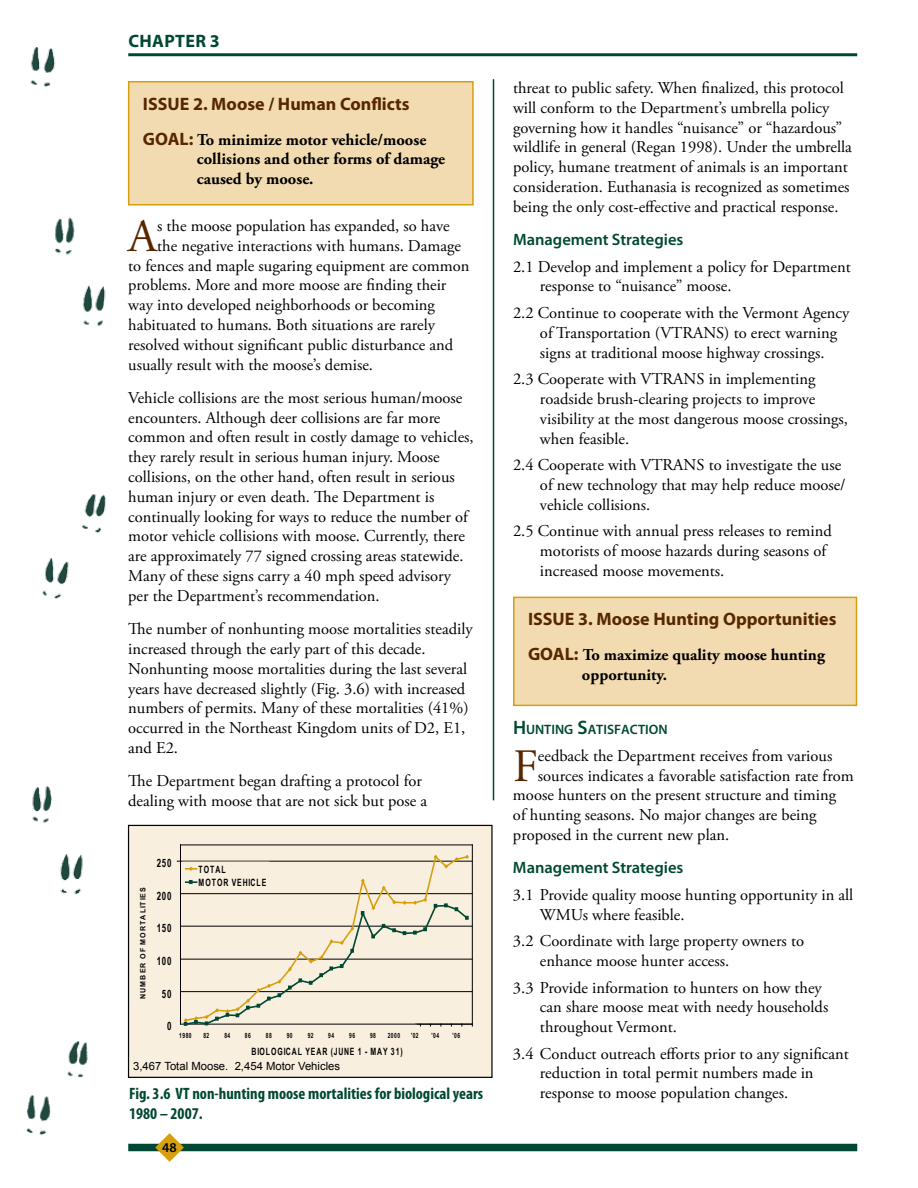
<style>
.page{position:relative;width:918px;height:1188px;background:#fff}
.page>*{position:absolute;margin:0;border:0;box-sizing:border-box;transform-origin:0 0}
.t1{font:46.35px "Adobe Garamond Pro";color:#572700}
.t2{font:700 18px "Myriad Pro";color:#572700}
.t3{font:700 18px "Myriad Pro";letter-spacing:.02em;color:#004833}
.t4{font:16.5px/19.8px "Adobe Garamond Pro";color:#000}
.t5{font:700 16.5px/19.8px "Adobe Garamond Pro";color:#000}
.t6{font:700 condensed 16.5px/19.8px "Myriad Pro";color:#004833}
.t7{font:600 16.5px "Myriad Pro";color:#004833}
.t8{font:600 13.65px "Myriad Pro";color:#004833}
.t9{font:600 13.5px "Myriad Pro";color:#000}
.t10{font:700 11.4px "Arial Narrow";letter-spacing:.085em;color:#000;scale:.84 1}
.t11{font:11.25px "Arial";color:#000}
.t12{font:700 10.05px/13.4px "Arial Narrow";letter-spacing:.12em;color:#000;scale:.84 1}
.t13{font:700 7.2px "Arial Narrow";letter-spacing:.075em;color:#000;scale:.84 1}
.t14{font:700 7.2px "Arial Narrow";letter-spacing:.13em;color:#000;scale:1.19 1}
.s1{font-family:"Myriad Pro";font-size:18px;color:#572700}
.s2{font-size:19.5px}
</style>
<div class="page">
<hr style="left:128px;top:53px;width:729px;height:3px;background:#004833">
<div style="left:128px;top:1144px;width:729px;height:7px;background:#004833"></div>
<svg style="left:154px;top:1133px;width:31px;height:29px"></svg>
<img style="left:26px;top:47px;width:102px;height:1088px">
<div style="left:129px;top:82px;width:344px;height:123px;background:#f2dbb0"></div>
<div style="left:128px;top:81px;width:346px;height:125px;border:2px solid #d59f10"></div>
<div style="left:129px;top:825px;width:363px;height:252px;background:#f9efdf"></div>
<hr style="left:180px;top:845px;width:292px;height:1px;background:#000">
<hr style="left:472px;top:845px;width:1px;height:179px;background:#000">
<hr style="left:180px;top:845px;width:1px;height:179px;background:#000">
<svg style="left:177px;top:855px;width:296px;height:171px"></svg>
<div style="left:128px;top:825px;width:365px;height:253px;border:1px solid #000"></div>
<div style="left:514px;top:597px;width:342px;height:108px;background:#f2dbb0"></div>
<div style="left:513px;top:597px;width:344px;height:109px;border:2px solid #d59f10"></div>
<hr style="left:493px;top:79px;width:1px;height:721px;background:#004833">
<p class="t3" style="left:128px;top:29px;width:93px">CHAPTER 3</p>
<p class="t2" style="left:143px;top:92px;width:268px">ISSUE 2. Moose / Human Conflicts</p>
<p class="t5" style="left:197px;top:130px;width:250px;text-indent:-54px"><span class="s1">GOAL:</span> To minimize motor vehicle/moose collisions and other forms of damage caused by moose.</p>
<h1 class="t1" style="left:128px;top:208px;width:30px">A</h1>
<p class="t4" style="left:157px;top:216px;width:294px">s the moose population has expanded, so have</p>
<p class="t4" style="left:157px;top:236px;width:305px">the negative interactions with humans. Damage</p>
<p class="t4" style="left:128px;top:256px;width:343px">to fences and maple sugaring equipment are common</p>
<p class="t4" style="left:128px;top:276px;width:320px">problems. More and more moose are finding their</p>
<p class="t4" style="left:128px;top:296px;width:308px">way into developed neighborhoods or becoming</p>
<p class="t4" style="left:128px;top:315px;width:308px">habituated to humans. Both situations are rarely</p>
<p class="t4" style="left:128px;top:335px;width:326px">resolved without significant public disturbance and</p>
<p class="t4" style="left:128px;top:355px;width:246px">usually result with the moose’s demise.</p>
<p class="t4" style="left:128px;top:388px;width:347px">Vehicle collisions are the most serious human/moose encounters. Although deer collisions are far more common and often result in costly damage to vehicles, they rarely result in serious human injury. Moose collisions, on the other hand, often result in serious human injury or even death. The Department is continually looking for ways to reduce the number of motor vehicle collisions with moose. Currently, there are approximately 77 signed crossing areas statewide.<br>Many of these signs carry a 40 mph speed advisory per the Department’s recommendation.</p>
<p class="t4" style="left:128px;top:620px;width:346px">The number of nonhunting moose mortalities steadily increased through the early part of this decade.<br>Nonhunting moose mortalities during the last several years have decreased slightly (Fig. 3.6) with increased numbers of permits. Many of these mortalities (41%) occurred in the Northeast Kingdom units of D2, E1, and E2.</p>
<p class="t4" style="left:128px;top:772px;width:300px">The Department began drafting a protocol for dealing with moose that are not sick but pose a</p>
<p class="t14" style="left:137px;top:999px;width:95px;rotate:-90deg">NUMBER OF MORTALITIES</p>
<p class="t10" style="left:157px;top:855px;width:19px">250</p>
<p class="t10" style="left:157px;top:887px;width:19px">200</p>
<p class="t10" style="left:157px;top:920px;width:19px">150</p>
<p class="t12" style="left:199px;top:862px;width:82px">TOTAL<br>MOTOR VEHICLE</p>
<p class="t10" style="left:157px;top:953px;width:19px">100</p>
<p class="t10" style="left:162px;top:985px;width:13px">50</p>
<p class="t10" style="left:167px;top:1018px;width:7px">0</p>
<p class="t13" style="left:179px;top:1030px;width:16px">1980</p>
<p class="t13" style="left:203px;top:1030px;width:9px">82</p>
<p class="t13" style="left:224px;top:1030px;width:9px">84</p>
<p class="t13" style="left:245px;top:1030px;width:9px">86</p>
<p class="t13" style="left:266px;top:1030px;width:9px">88</p>
<p class="t13" style="left:287px;top:1030px;width:9px">90</p>
<p class="t13" style="left:308px;top:1030px;width:9px">92</p>
<p class="t13" style="left:328px;top:1030px;width:9px">94</p>
<p class="t13" style="left:349px;top:1030px;width:9px">96</p>
<p class="t13" style="left:370px;top:1030px;width:9px">98</p>
<p class="t13" style="left:388px;top:1030px;width:16px">2000</p>
<p class="t13" style="left:411px;top:1030px;width:11px">'02</p>
<p class="t13" style="left:432px;top:1030px;width:11px">'04</p>
<p class="t13" style="left:453px;top:1030px;width:11px">'06</p>
<p class="t12" style="left:251px;top:1045px;width:182px">BIOLOGICAL YEAR (JUNE 1 - MAY 31)</p>
<p class="t11" style="left:133px;top:1059px;width:209px">3,467 Total Moose. 2,454 Motor Vehicles</p>
<p class="t6" style="left:129px;top:1083px;width:356px">Fig. 3.6 VT non-hunting moose mortalities for biological years<br>1980 – 2007.</p>
<p class="t9" style="left:162px;top:1139px;width:16px">48</p>
<p class="t4" style="left:513px;top:78px;width:340px">threat to public safety. When finalized, this protocol will conform to the Department’s umbrella policy governing how it handles “nuisance” or “hazardous” wildlife in general (Regan 1998). Under the umbrella policy, humane treatment of animals is an important consideration. Euthanasia is recognized as sometimes being the only cost-effective and practical response.</p>
<p class="t7" style="left:513px;top:229px;width:172px">Management Strategies</p>
<p class="t4" style="left:540px;top:257px;width:312px;text-indent:-27px">2.1 Develop and implement a policy for Department response to “nuisance” moose.</p>
<p class="t4" style="left:540px;top:303px;width:311px;text-indent:-27px">2.2 Continue to cooperate with the Vermont Agency of Transportation (VTRANS) to erect warning signs at traditional moose highway crossings.</p>
<p class="t4" style="left:540px;top:370px;width:310px;text-indent:-27px">2.3 Cooperate with VTRANS in implementing roadside brush-clearing projects to improve visibility at the most dangerous moose crossings, when feasible.</p>
<p class="t4" style="left:540px;top:456px;width:307px;text-indent:-27px">2.4 Cooperate with VTRANS to investigate the use of new technology that may help reduce moose/ vehicle collisions.</p>
<p class="t4" style="left:540px;top:522px;width:293px;text-indent:-27px">2.5 Continue with annual press releases to remind motorists of moose hazards during seasons of increased moose movements.</p>
<p class="t2" style="left:528px;top:607px;width:310px">ISSUE 3. Moose Hunting Opportunities</p>
<p class="t5" style="left:582px;top:645px;width:244px;text-indent:-54px"><span class="s1">GOAL:</span> To maximize quality moose hunting opportunity.</p>
<p class="t8" style="left:513px;top:721px;width:156px"><span class="s2">H</span> UNTING <span class="s2">S</span>ATISFACTION</p>
<h1 class="t1" style="left:513px;top:738px;width:26px">F</h1>
<p class="t4" style="left:538px;top:746px;width:296px">eedback the Department receives from various</p>
<p class="t4" style="left:538px;top:766px;width:317px">sources indicates a favorable satisfaction rate from</p>
<p class="t4" style="left:513px;top:786px;width:325px">moose hunters on the present structure and timing</p>
<p class="t4" style="left:513px;top:806px;width:305px">of hunting seasons. No major changes are being</p>
<p class="t4" style="left:513px;top:825px;width:218px">proposed in the current new plan.</p>
<p class="t7" style="left:513px;top:857px;width:172px">Management Strategies</p>
<p class="t4" style="left:540px;top:885px;width:315px;text-indent:-27px">3.1 Provide quality moose hunting opportunity in all<br>WMUs where feasible.</p>
<p class="t4" style="left:540px;top:932px;width:266px;text-indent:-27px">3.2 Coordinate with large property owners to enhance moose hunter access.</p>
<p class="t4" style="left:540px;top:978px;width:290px;text-indent:-27px">3.3 Provide information to hunters on how they can share moose meat with needy households throughout Vermont.</p>
<p class="t4" style="left:540px;top:1044px;width:310px;text-indent:-27px">3.4 Conduct outreach efforts prior to any significant reduction in total permit numbers made in response to moose population changes.</p>
</div>
